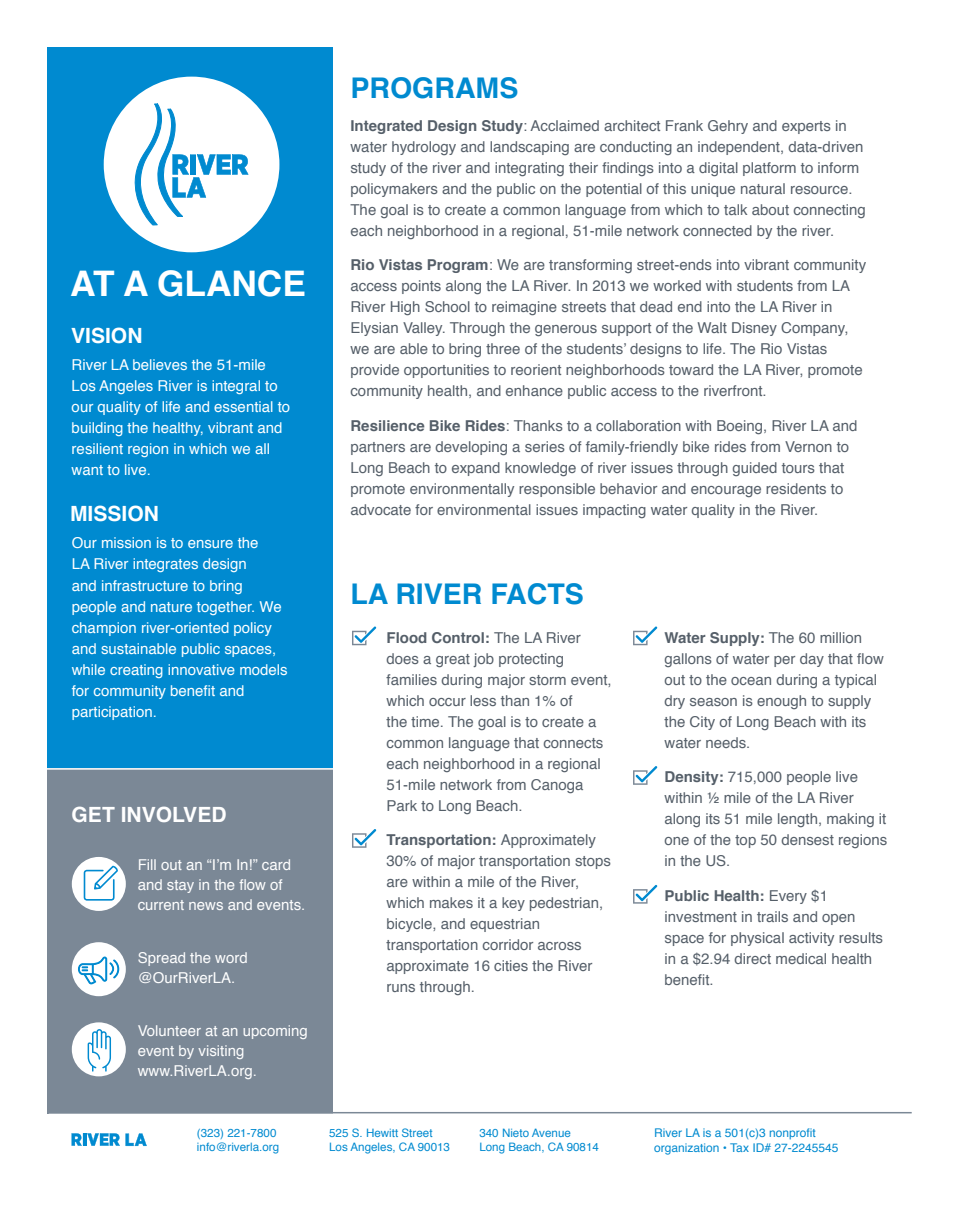
<style>
.page{position:relative;width:959px;height:1229px;background:#fff}
.page>*{position:absolute;margin:0;border:0;box-sizing:border-box;transform-origin:0 0}
.t1{font:700 35.25px "Helvetica";color:#fff}
.t2{font:700 28.5px "Helvetica";color:#008ad0}
.t3{font:700 21px "Helvetica";color:#fff}
.t4{font:15px/21px "Helvetica";color:#555f69}
.t5{font:15px/21px "Helvetica";color:#fff}
.t6{font:12px/14.4px "Helvetica";color:#008ad0}
.t7{font:11.7px/14px "Helvetica";color:#008ad0}
.s1{font-weight:700}
</style>
<div class="page">
<div style="left:47px;top:47px;width:285px;height:730px;background:#008ad0"></div>
<div style="left:47px;top:768px;width:285px;height:345px;background:#7b8896"></div>
<div style="left:104px;top:77px;width:175px;height:175px;background:#fff;border-radius:50%"></div>
<svg style="left:124px;top:103px;width:124px;height:122px"></svg>
<div style="left:72px;top:942px;width:54px;height:54px;background:#fff;border-radius:50%"></div>
<div style="left:72px;top:1022px;width:54px;height:54px;background:#fff;border-radius:50%"></div>
<div style="left:72px;top:857px;width:54px;height:54px;background:#fff;border-radius:50%"></div>
<svg style="left:77px;top:942px;width:43px;height:55px"></svg>
<svg style="left:88px;top:1029px;width:23px;height:42px"></svg>
<svg style="left:84px;top:865px;width:34px;height:35px"></svg>
<svg style="left:352px;top:626px;width:24px;height:19px"></svg>
<svg style="left:352px;top:829px;width:24px;height:18px"></svg>
<svg style="left:633px;top:626px;width:24px;height:19px"></svg>
<svg style="left:633px;top:766px;width:24px;height:18px"></svg>
<hr style="left:47px;top:1112px;width:864px;height:1px;background:#7b8896">
<svg style="left:71px;top:1133px;width:49px;height:12px"></svg>
<svg style="left:126px;top:1133px;width:21px;height:13px"></svg>
<hr style="left:43px;top:768px;width:293px;height:1px;background:#fff">
<svg style="left:633px;top:885px;width:24px;height:18px"></svg>
<p class="t1" style="left:70px;top:255px;width:237px">AT A GLANCE</p>
<p class="t3" style="left:71px;top:319px;width:73px">VISION</p>
<p class="t5" style="left:72px;top:354px;width:220px">River LA believes the 51-mile<br>Los Angeles River is integral to our quality of life and essential to building the healthy, vibrant and resilient region in which we all want to live.</p>
<p class="t3" style="left:70px;top:496px;width:90px">MISSION</p>
<p class="t5" style="left:72px;top:533px;width:217px">Our mission is to ensure the<br>LA River integrates design<br>and infrastructure to bring people and nature together. We champion river-oriented policy and sustainable public spaces, while creating innovative models for community benefit and participation.</p>
<p class="t3" style="left:72px;top:797px;width:156px">GET INVOLVED</p>
<p class="t5" style="left:138px;top:854px;width:169px;line-height:20.2px">Fill out an “I’m In!” card and stay in the flow of current news and events.</p>
<p class="t5" style="left:138px;top:947px;width:112px;line-height:20.2px">Spread the word @OurRiverLA.</p>
<p class="t5" style="left:138px;top:1020px;width:172px;line-height:20.2px">Volunteer at an upcoming event by visiting www.RiverLA.org.</p>
<p class="t7" style="left:197px;top:1126px;width:84px">(323) 221-7800 info@riverla.org</p>
<p class="t2" style="left:350px;top:65px;width:169px">PROGRAMS</p>
<p class="t4" style="left:350px;top:115px;width:517px"><span class="s1">Integrated Design Study</span>: Acclaimed architect Frank Gehry and experts in water hydrology and landscaping are conducting an independent, data-driven study of the river and integrating their findings into a digital platform to inform policymakers and the public on the potential of this unique natural resource.<br>The goal is to create a common language from which to talk about connecting each neighborhood in a regional, 51-mile network connected by the river.</p>
<p class="t4" style="left:350px;top:255px;width:517px"><span class="s1">Rio Vistas Program</span>: We are transforming street-ends into vibrant community access points along the LA River. In 2013 we worked with students from LA River High School to reimagine streets that dead end into the LA River in Elysian Valley. Through the generous support of the Walt Disney Company, we are able to bring three of the students’ designs to life. The Rio Vistas provide opportunities to reorient neighborhoods toward the LA River, promote community health, and enhance public access to the riverfront.</p>
<p class="t4" style="left:350px;top:415px;width:508px"><span class="s1">Resilience Bike Rides</span>: Thanks to a collaboration with Boeing, River LA and partners are developing a series of family-friendly bike rides from Vernon to Long Beach to expand knowledge of river issues through guided tours that promote environmentally responsible behavior and encourage residents to advocate for environmental issues impacting water quality in the River.</p>
<p class="t2" style="left:350px;top:571px;width:235px">LA RIVER FACTS</p>
<p class="t4" style="left:386px;top:627px;width:227px"><span class="s1">Flood Control:</span> The LA River does a great job protecting families during major storm event, which occur less than 1% of<br>the time. The goal is to create a common language that connects each neighborhood in a regional<br>51-mile network from Canoga<br>Park to Long Beach.</p>
<p class="t4" style="left:386px;top:830px;width:226px"><span class="s1">Transportation:</span> Approximately<br>30% of major transportation stops are within a mile of the River, which makes it a key pedestrian, bicycle, and equestrian transportation corridor across approximate 16 cities the River runs through.</p>
<p class="t4" style="left:664px;top:627px;width:221px"><span class="s1">Water Supply:</span> The 60 million gallons of water per day that flow out to the ocean during a typical dry season is enough to supply the City of Long Beach with its water needs.</p>
<p class="t4" style="left:664px;top:767px;width:224px"><span class="s1">Density:</span> 715,000 people live within ½ mile of the LA River along its 51 mile length, making it one of the top 50 densest regions in the US.</p>
<p class="t4" style="left:664px;top:885px;width:220px"><span class="s1">Public Health:</span> Every $1 investment in trails and open space for physical activity results in a $2.94 direct medical health benefit.</p>
<p class="t7" style="left:329px;top:1126px;width:122px">525 S. Hewitt Street<br>Los Angeles, CA 90013</p>
<p class="t7" style="left:479px;top:1126px;width:121px">340 Nieto Avenue<br>Long Beach, CA 90814</p>
<p class="t6" style="left:654px;top:1126px;width:186px">River LA is a 501(c)3 nonprofit organization • Tax ID# 27-2245545</p>
</div>
